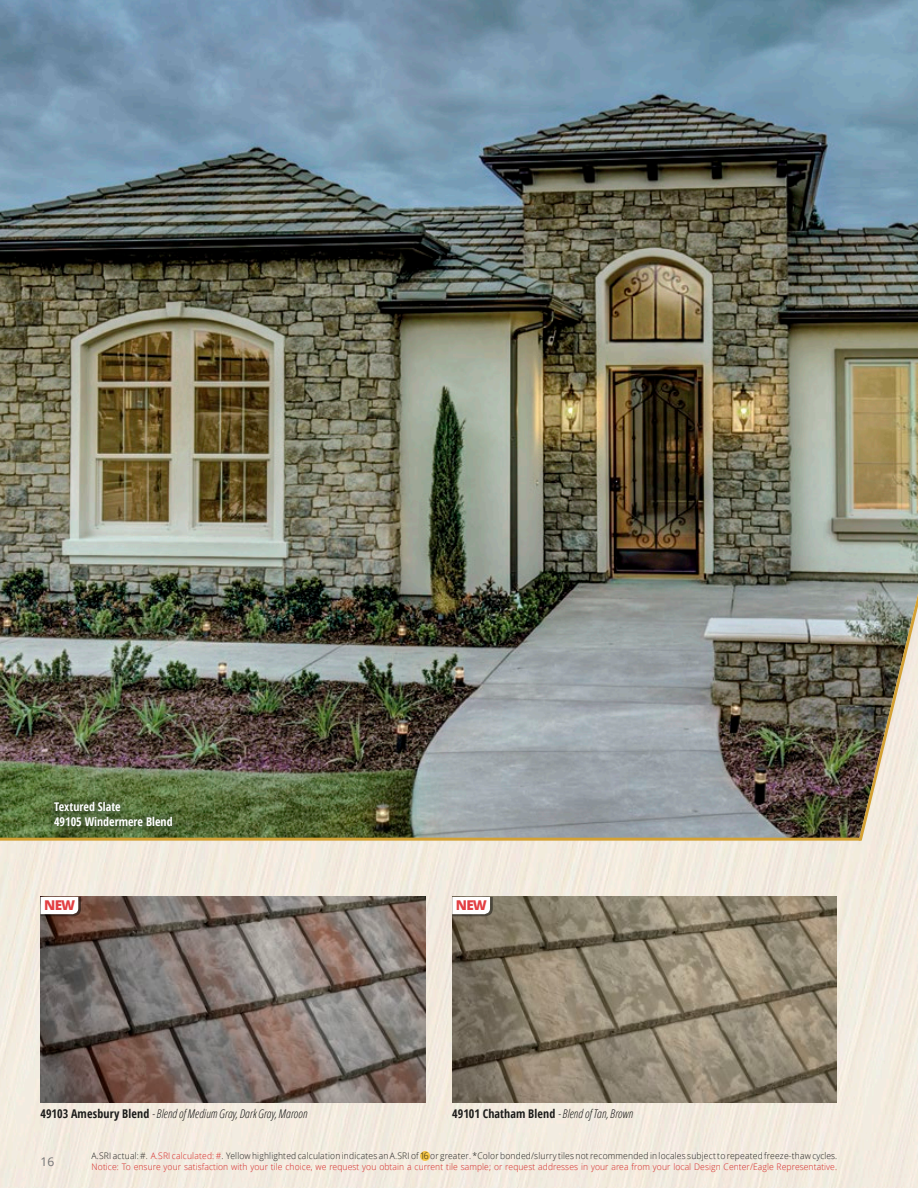
<style>
.page{position:relative;width:918px;height:1188px;background:#fff}
.page>*{position:absolute;margin:0;border:0;box-sizing:border-box;transform-origin:0 0}
.t1{font:800 13.5px "Open Sans";letter-spacing:-.06em;color:#e24044}
.t2{font:italic 300 condensed 12px "Open Sans";color:#1b1b1a}
.t3{font:700 condensed 12px "Open Sans";letter-spacing:.01em;color:#1b1b1a}
.t4{font:700 condensed 12px/15px "Open Sans";color:#fff}
.t5{font:12px "Open Sans";color:#727273}
.t6{font:300 9px/10.5px "Open Sans";letter-spacing:.01em;color:#d62423;scale:.95 1}
.s1{font-weight:700;font-style:normal}
.s2{font-weight:300;font-style:italic}
.s3{color:#1b1b1a}
</style>
<div class="page">
<div style="left:0;top:841px;width:918px;height:347px;background:#f2ecdf"></div>
<img style="left:0;top:0;width:857px;height:838px">
<img style="left:857px;top:0;width:61px;height:844px">
<hr style="left:0;top:838px;width:861px;height:3px;background:#d3a134">
<img style="left:40px;top:897px;width:385px;height:205px">
<img style="left:452px;top:897px;width:385px;height:205px">
<div style="left:45px;top:792px;width:136px;height:43px;background:#23282f;opacity:.32"></div>
<svg style="left:40px;top:897px;width:41px;height:19px"></svg>
<svg style="left:452px;top:897px;width:41px;height:19px"></svg>
<svg style="left:420px;top:1151px;width:10px;height:10px"></svg>
<h2 class="t4" style="left:54px;top:799px;width:120px">Textured Slate<br>49105 Windermere Blend</h2>
<h1 class="t1" style="left:44px;top:897px;width:33px">NEW</h1>
<h1 class="t1" style="left:456px;top:897px;width:33px">NEW</h1>
<h2 class="t2" style="left:40px;top:1107px;width:268px"><span class="s1">49103 Amesbury Blend</span> - Blend of Medium Gray, Dark Gray, Maroon</h2>
<h2 class="t3" style="left:452px;top:1107px;width:182px">49101 Chatham Blend <span class="s2">- Blend of Tan, Brown</span></h2>
<h2 class="t5" style="left:40px;top:1153px;width:15px">16</h2>
<p class="t6" style="left:92px;top:1151px;width:786px"><span class="s3">A.SRI actual: #.</span> A.SRI calculated: #<span class="s3">. Yellow highlighted calculation indicates an A.SRI of 16 or greater. *Color bonded/slurry tiles not recommended in locales subject to repeated freeze-thaw cycles.<br></span>Notice: To ensure your satisfaction with your tile choice, we request you obtain a current tile sample; or request addresses in your area from your local Design Center/Eagle Representative.</p>
</div>
